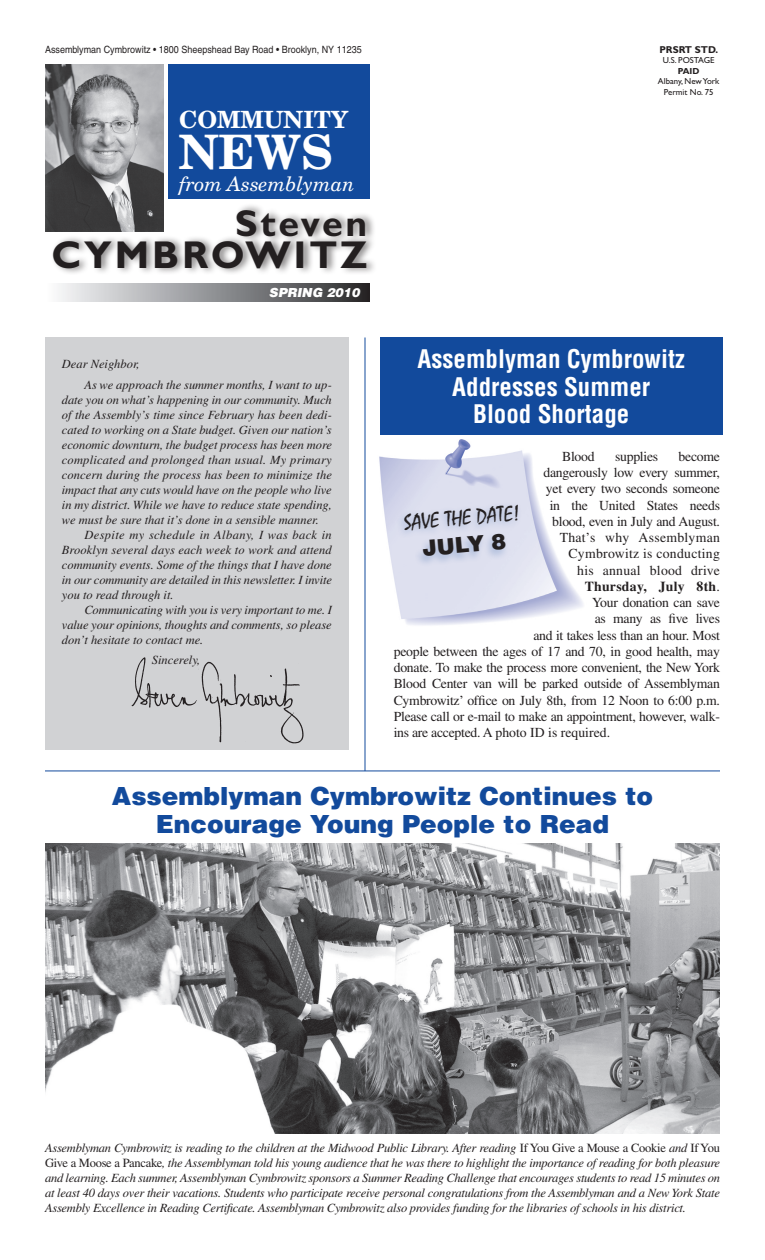
<style>
.page{position:relative;width:765px;height:1260px;background:#fff}
.page>*{position:absolute;margin:0;border:0;box-sizing:border-box;transform-origin:0 0}
.Headline_20pt{font:700 47.5px "New Century Schlbk";color:#fff}
.t1{font:700 38.88px "Gill Sans";letter-spacing:.075em;color:#231f20}
.t2{font:700 37.5px "Gill Sans";letter-spacing:.075em;color:#231f20}
.Headline_20pt-2{font:900 25px/27.5px "Helvetica";color:#124a9c;text-align:center}
.Headline_20pt-3{font:700 condensed 25px/27.5px "Helvetica";color:#fff;text-align:center}
.Headline_20pt-4{font:700 23.75px "New Century Schlbk";color:#fff}
.Headline_20pt-5{font:900 21.75px "Helvetica";color:#231f20}
.t3{font:20.75px "Mistral";color:#231f20}
.Headline_20pt-6{font:italic 20px "New Century Schlbk";color:#fff}
.t4{font:13.75px "Times";letter-spacing:-.02em;color:#231f20}
.t5{font:13.75px "Times";letter-spacing:.02em;color:#231f20}
.t6{font:13.75px "Times";color:#231f20}
.t7{font:700 13.75px "Times";letter-spacing:.02em;color:#231f20}
.Body_text{font:italic 12.5px/15px "Times";letter-spacing:-.005em;color:#231f20;text-align:justify}
.t8{font:italic 900 12.5px "Helvetica";color:#fff}
.t9{font:10px "Helvetica";color:#231f20;scale:.9 1}
.t10{font:700 10px "Gill Sans";color:#231f20}
.t11{font:8.75px "Gill Sans";color:#231f20}
.t12{font:700 8.75px "Gill Sans";color:#231f20}
.s1{font-weight:400}
.s2{font-style:normal}
</style>
<div class="page">
<div style="left:45px;top:283px;width:324px;height:19px;background:linear-gradient(to right,#fcfeff,#2d2d2f)"></div>
<div style="left:168px;top:65px;width:202px;height:134px;background:#124a9c"></div>
<div style="left:50px;top:203px;width:327px;height:72px;background:#231f20;opacity:.54"></div>
<img style="left:45px;top:65px;width:118px;height:167px">
<div style="left:45px;top:338px;width:304px;height:412px;background:#d1d2d4"></div>
<img style="left:131px;top:657px;width:173px;height:87px">
<img style="left:45px;top:844px;width:675px;height:290px">
<hr style="left:45px;top:771px;width:675px;height:1px;background:#124a9c">
<img style="left:364px;top:429px;width:219px;height:207px">
<div style="left:396px;top:501px;width:126px;height:38px;background:#124a9c;opacity:.27"></div>
<div style="left:413px;top:532px;width:95px;height:35px;background:#124a9c;opacity:.26"></div>
<div style="left:380px;top:338px;width:342px;height:97px;background:#124a9c"></div>
<hr style="left:365px;top:338px;width:1px;height:433px;background:#124a9c">
<p class="t9" style="left:45px;top:43px;width:354px">Assemblyman Cymbrowitz • 1800 Sheepshead Bay Road • Brooklyn, NY 11235</p>
<p class="Headline_20pt-4" style="left:179px;top:105px;width:171px">COMMUNITY</p>
<p class="Headline_20pt" style="left:179px;top:122px;width:155px">NEWS</p>
<p class="Headline_20pt-6" style="left:179px;top:171px;width:177px">from Assemblyman</p>
<p class="t2" style="left:235px;top:201px;width:134px">Steven</p>
<p class="t1" style="left:51px;top:232px;width:318px">CYMBROWITZ</p>
<p class="t8" style="left:269px;top:285px;width:92px">SPRING 2010</p>
<p class="Body_text" style="left:62px;top:356px;width:79px">Dear Neighbor,</p>
<p class="Body_text" style="left:62px;top:377px;width:272px;text-indent:22px">As we approach the summer months, I want to up&shy;date you on what’s happening in our community. Much of the Assembly’s time since February has been dedi&shy;cated to working on a State budget. Given our nation’s economic downturn, the budget process has been more complicated and prolonged than usual. My primary concern during the process has been to minimize the impact that any cuts would have on the people who live in my district. While we have to reduce state spending, we must be sure that it’s done in a sensible manner.</p>
<p class="Body_text" style="left:62px;top:527px;width:272px;text-indent:22px">Despite my schedule in Albany, I was back in Brooklyn several days each week to work and attend community events. Some of the things that I have done in our community are detailed in this newsletter. I invite you to read through it.</p>
<p class="Body_text" style="left:62px;top:602px;width:272px;text-indent:22px">Communicating with you is very important to me. I value your opinions, thoughts and comments, so please don’t hesitate to contact me.</p>
<p class="Body_text" style="left:152px;top:653px;width:50px">Sincerely,</p>
<p class="t10" style="left:659px;top:43px;width:60px">PRSRT STD.</p>
<p class="t11" style="left:663px;top:55px;width:53px">U.S. POSTAGE</p>
<p class="t12" style="left:678px;top:65px;width:23px">PAID</p>
<p class="t11" style="left:658px;top:76px;width:63px">Albany, New York</p>
<p class="t11" style="left:664px;top:87px;width:51px">Permit No. 75</p>
<p class="Headline_20pt-3" style="left:418px;top:345px;width:269px">Assemblyman Cymbrowitz<br>Addresses Summer<br>Blood Shortage</p>
<p class="t4" style="left:562px;top:448px;width:34px">Blood</p>
<p class="t4" style="left:615px;top:448px;width:45px">supplies</p>
<p class="t4" style="left:679px;top:448px;width:43px">become</p>
<p class="t4" style="left:543px;top:465px;width:178px">dangerously low every summer,</p>
<p class="t4" style="left:546px;top:481px;width:176px">yet every two seconds someone</p>
<p class="t4" style="left:550px;top:497px;width:172px">in the United States needs</p>
<p class="t4" style="left:552px;top:513px;width:169px">blood, even in July and August.</p>
<p class="t5" style="left:560px;top:530px;width:162px">That’s why Assemblyman</p>
<p class="t5" style="left:568px;top:546px;width:153px">Cymbrowitz is conducting</p>
<p class="t5" style="left:577px;top:562px;width:144px">his annual blood drive</p>
<p class="t7" style="left:585px;top:578px;width:137px">Thursday, July 8th<span class="s1">.</span></p>
<p class="t4" style="left:592px;top:595px;width:129px">Your donation can save</p>
<p class="t4" style="left:595px;top:611px;width:127px">as many as five lives</p>
<p class="t4" style="left:533px;top:627px;width:188px">and it takes less than an hour. Most</p>
<p class="t4" style="left:394px;top:643px;width:328px">people between the ages of 17 and 70, in good health, may</p>
<p class="t4" style="left:394px;top:660px;width:328px">donate. To make the process more convenient, the New York</p>
<p class="t4" style="left:394px;top:676px;width:328px">Blood Center van will be parked outside of Assemblyman</p>
<p class="t4" style="left:394px;top:692px;width:328px">Cymbrowitz’ office on July 8th, from 12 Noon to 6:00 p.m.</p>
<p class="t4" style="left:394px;top:708px;width:328px">Please call or e-mail to make an appointment, however, walk-</p>
<p class="t6" style="left:394px;top:725px;width:218px">ins are accepted. A photo ID is required.</p>
<p class="t3" style="left:403px;top:511px;width:118px;rotate:-5deg">SAVE THE DATE!</p>
<p class="Headline_20pt-5" style="left:421px;top:534px;width:85px;rotate:-5deg">JULY 8</p>
<p class="Headline_20pt-2" style="left:112px;top:782px;width:543px">Assemblyman Cymbrowitz Continues to<br>Encourage Young People to Read</p>
<p class="Body_text" style="left:45px;top:1140px;width:677px">Assemblyman Cymbrowitz is reading to the children at the Midwood Public Library. After reading <span class="s2">If You Give a Mouse a Cookie</span> and <span class="s2">If You Give a Moose a Pancake</span>, the Assemblyman told his young audience that he was there to highlight the importance of reading for both pleasure and learning. Each summer, Assemblyman Cymbrowitz sponsors a Summer Reading Challenge that encourages students to read 15 minutes on at least 40 days over their vacations. Students who participate receive personal congratulations from the Assemblyman and a New York State Assembly Excellence in Reading Certificate. Assemblyman Cymbrowitz also provides funding for the libraries of schools in his district.</p>
</div>
